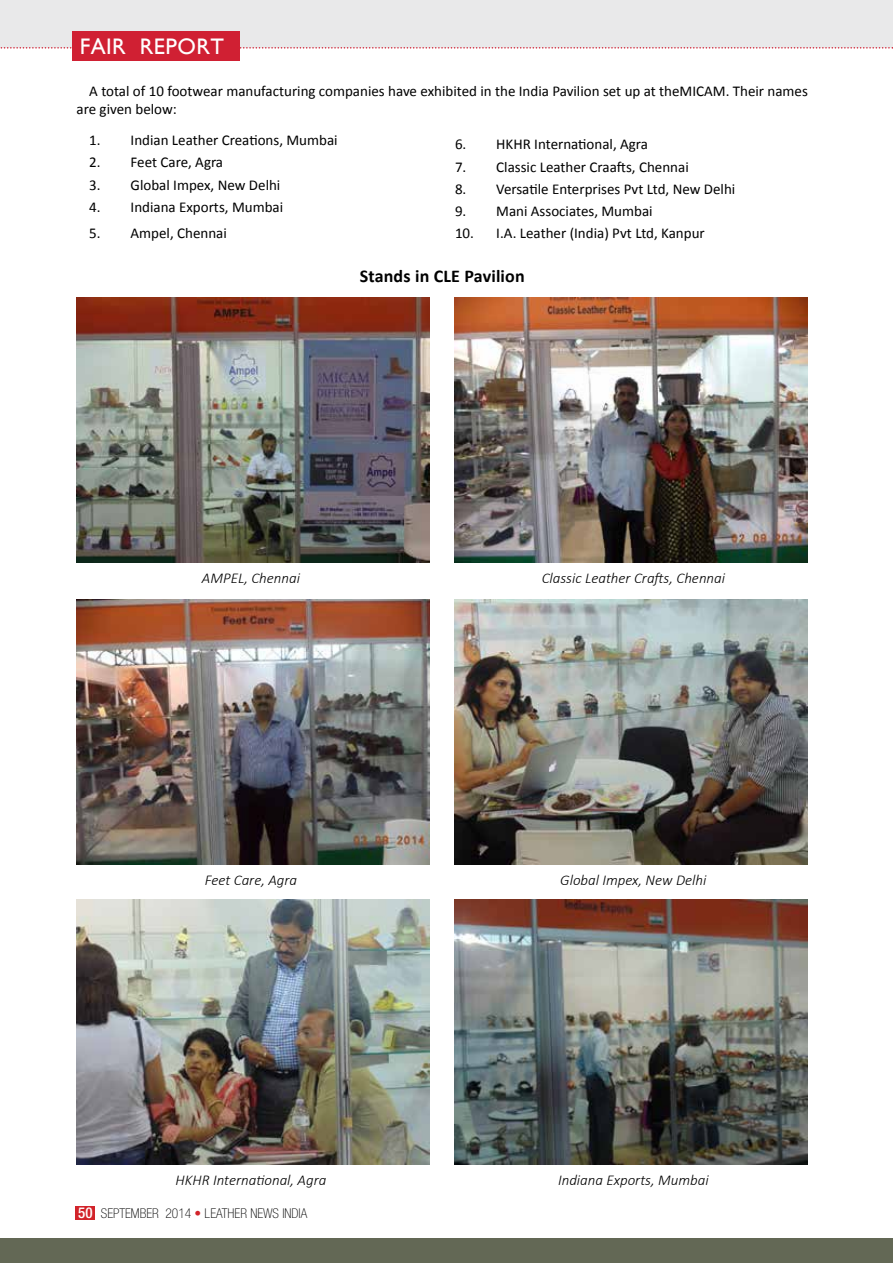
<style>
.page{position:relative;width:893px;height:1263px;background:#fff}
.page>*{position:absolute;margin:0;border:0;box-sizing:border-box;transform-origin:0 0}
.t1{font:22.5px "Gill Sans";letter-spacing:.02em;color:#fff}
.t2{font:700 18px "Calibri";letter-spacing:.01em;color:#000}
.t3{font:15px/18px "Calibri";color:#000}
.t4{font:italic 300 15px "Calibri";color:#000}
.t5{font:100 condensed 13.5px "Helvetica Neue LT Std";color:#000}
.s1{font-weight:500;font-size:15px;color:#fff}
.s2{color:#d2232a}
</style>
<div class="page">
<div style="left:76px;top:1206px;width:19px;height:14px;background:#d2232a"></div>
<div style="left:0;top:0;width:893px;height:48px;background:#e9e9ea"></div>
<div style="left:0;top:1238px;width:893px;height:25px;background:#636855"></div>
<svg style="left:0;top:47px;width:893px;height:2px"></svg>
<div style="left:72px;top:31px;width:168px;height:30px;background:#d02033"></div>
<img style="left:77px;top:298px;width:353px;height:265px">
<img style="left:77px;top:600px;width:353px;height:265px">
<img style="left:77px;top:900px;width:353px;height:265px">
<img style="left:455px;top:298px;width:353px;height:265px">
<img style="left:455px;top:600px;width:353px;height:265px">
<img style="left:455px;top:900px;width:353px;height:265px">
<h1 class="t1" style="left:80px;top:33px;width:146px">FAIR REPORT</h1>
<p class="t3" style="left:77px;top:82px;width:733px;text-indent:13px">A total of 10 footwear manufacturing companies have exhibited in the India Pavilion set up at theMICAM. Their names are given below:</p>
<p class="t3" style="left:89px;top:131px;width:250px">1. Indian Leather Creations, Mumbai</p>
<p class="t3" style="left:89px;top:153px;width:135px">2. Feet Care, Agra</p>
<p class="t3" style="left:89px;top:176px;width:193px">3. Global Impex, New Delhi</p>
<p class="t3" style="left:89px;top:198px;width:195px">4. Indiana Exports, Mumbai</p>
<p class="t3" style="left:89px;top:224px;width:139px">5. Ampel, Chennai</p>
<p class="t2" style="left:360px;top:265px;width:166px">Stands in CLE Pavilion</p>
<p class="t3" style="left:455px;top:136px;width:195px">6. HKHR International, Agra</p>
<p class="t3" style="left:455px;top:158px;width:235px">7. Classic Leather Craafts, Chennai</p>
<p class="t3" style="left:455px;top:180px;width:282px">8. Versatile Enterprises Pvt Ltd, New Delhi</p>
<p class="t3" style="left:455px;top:202px;width:199px">9. Mani Associates, Mumbai</p>
<p class="t3" style="left:455px;top:224px;width:251px">10. I.A. Leather (India) Pvt Ltd, Kanpur</p>
<p class="t4" style="left:202px;top:569px;width:100px">AMPEL, Chennai</p>
<p class="t4" style="left:542px;top:569px;width:185px">Classic Leather Crafts, Chennai</p>
<p class="t4" style="left:205px;top:871px;width:94px">Feet Care, Agra</p>
<p class="t4" style="left:560px;top:871px;width:148px">Global Impex, New Delhi</p>
<p class="t4" style="left:176px;top:1171px;width:152px">HKHR International, Agra</p>
<p class="t4" style="left:558px;top:1171px;width:152px">Indiana Exports, Mumbai</p>
<p class="t5" style="left:78px;top:1205px;width:231px"><span class="s1">50</span> SEPTEMBER 2014 <span class="s2">•</span> LEATHER NEWS INDIA</p>
</div>
